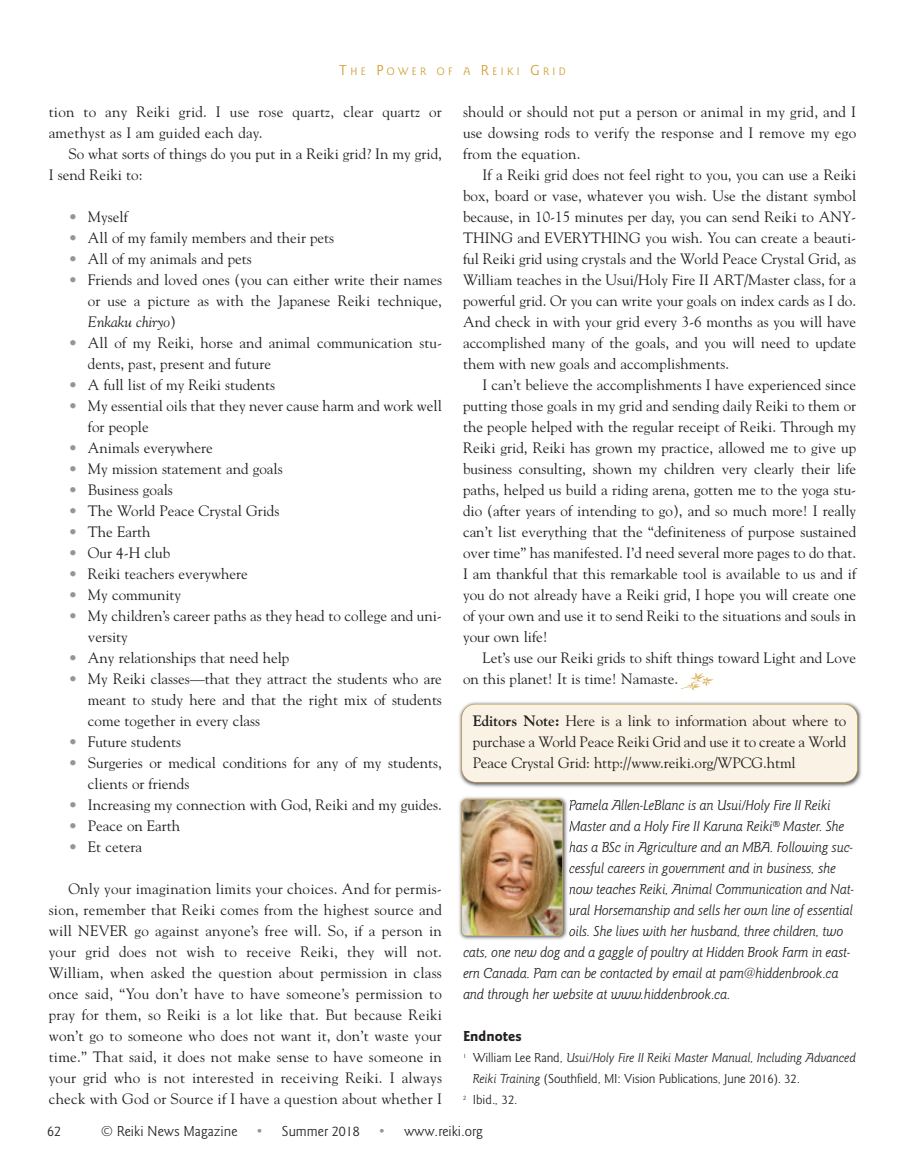
<style>
.page{position:relative;width:905px;height:1175px;background:#fff}
.page>*{position:absolute;margin:0;border:0;box-sizing:border-box;transform-origin:0 0}
.t1{font:15px/21px "Goudy";color:#231f20}
.t2{font:italic 15px "Goudy Sans Pro";letter-spacing:-.02em;color:#231f20}
.t3{font:15px "Goudy Sans Pro";color:#231f20}
.t4{font:700 15px "Goudy Sans Pro";color:#231f20}
.t5{font:13.5px "Goudy Sans Pro";letter-spacing:-.015em;color:#231f20}
.t6{font:italic 13.5px "Goudy Sans Pro";letter-spacing:-.015em;color:#231f20}
.t7{font:11.25px "Goudy Sans Pro";letter-spacing:.31em;color:#cf9b2a}
.s1{font-size:15px}
.s2{color:#939598}
.s3{font-style:italic}
.s4{font-weight:700}
.s5{font-style:normal}
</style>
<div class="page">
<img style="left:459px;top:702px;width:403px;height:86px">
<div style="left:462px;top:704px;width:395px;height:78px;background:#f9f2e5;border-radius:14px"></div>
<div style="left:461px;top:704px;width:396px;height:78px;border:1px solid #cf9b2a;border-radius:14px"></div>
<img style="left:459px;top:797px;width:112px;height:143px">
<svg style="left:569px;top:799px;width:2px;height:11px"></svg>
<svg style="left:569px;top:820px;width:2px;height:11px"></svg>
<svg style="left:569px;top:841px;width:2px;height:11px"></svg>
<svg style="left:569px;top:865px;width:2px;height:10px"></svg>
<svg style="left:569px;top:886px;width:2px;height:8px"></svg>
<svg style="left:569px;top:907px;width:2px;height:8px"></svg>
<svg style="left:569px;top:929px;width:2px;height:7px"></svg>
<img style="left:462px;top:799px;width:100px;height:136px;border-radius:4px">
<div style="left:461px;top:799px;width:101px;height:137px;border:1px solid #cf9b2a;border-radius:5px"></div>
<p class="t7" style="left:339px;top:67px;width:228px"><span class="s1">T</span>HE <span class="s1">P</span>OWER OF A <span class="s1">R</span>EIKI <span class="s1">G</span>RID</p>
<p class="t1" style="left:49px;top:101px;width:395px">tion to any Reiki grid. I use rose quartz, clear quartz or amethyst as I am guided each day.</p>
<p class="t1" style="left:49px;top:143px;width:395px;text-indent:20px">So what sorts of things do you put in a Reiki grid? In my grid,<br>I send Reiki to:</p>
<p class="t1" style="left:68px;top:206px;width:61px"><span class="s2">•</span> Myself</p>
<p class="t1" style="left:68px;top:227px;width:267px"><span class="s2">•</span> All of my family members and their pets</p>
<p class="t1" style="left:68px;top:248px;width:185px"><span class="s2">•</span> All of my animals and pets</p>
<p class="t1" style="left:88px;top:269px;width:355px;text-align:justify;text-indent:-20px"><span class="s2">•</span> Friends and loved ones (you can either write their names or use a picture as with the Japanese Reiki technique, <span class="s3">Enkaku chiryo</span>)</p>
<p class="t1" style="left:88px;top:332px;width:355px;text-indent:-20px"><span class="s2">•</span> All of my Reiki, horse and animal communication stu&shy;dents, past, present and future</p>
<p class="t1" style="left:68px;top:374px;width:208px"><span class="s2">•</span> A full list of my Reiki students</p>
<p class="t1" style="left:88px;top:395px;width:355px;text-indent:-20px"><span class="s2">•</span> My essential oils that they never cause harm and work well for people</p>
<p class="t1" style="left:68px;top:437px;width:146px"><span class="s2">•</span> Animals everywhere</p>
<p class="t1" style="left:68px;top:458px;width:216px"><span class="s2">•</span> My mission statement and goals</p>
<p class="t1" style="left:68px;top:479px;width:106px"><span class="s2">•</span> Business goals</p>
<p class="t1" style="left:68px;top:500px;width:212px"><span class="s2">•</span> The World Peace Crystal Grids</p>
<p class="t1" style="left:68px;top:521px;width:83px"><span class="s2">•</span> The Earth</p>
<p class="t1" style="left:68px;top:542px;width:103px"><span class="s2">•</span> Our 4-H club</p>
<p class="t1" style="left:68px;top:563px;width:181px"><span class="s2">•</span> Reiki teachers everywhere</p>
<p class="t1" style="left:68px;top:584px;width:114px"><span class="s2">•</span> My community</p>
<p class="t1" style="left:88px;top:605px;width:355px;text-indent:-20px"><span class="s2">•</span> My children’s career paths as they head to college and uni&shy;versity</p>
<p class="t1" style="left:68px;top:647px;width:222px"><span class="s2">•</span> Any relationships that need help</p>
<p class="t1" style="left:88px;top:668px;width:355px;text-align:justify;text-indent:-20px"><span class="s2">•</span> My Reiki classes—that they attract the students who are meant to study here and that the right mix of students come together in every class</p>
<p class="t1" style="left:68px;top:731px;width:114px"><span class="s2">•</span> Future students</p>
<p class="t1" style="left:88px;top:752px;width:355px;text-indent:-20px"><span class="s2">•</span> Surgeries or medical conditions for any of my students, clients or friends</p>
<p class="t1" style="left:68px;top:794px;width:375px"><span class="s2">•</span> Increasing my connection with God, Reiki and my guides.</p>
<p class="t1" style="left:68px;top:815px;width:113px"><span class="s2">•</span> Peace on Earth</p>
<p class="t1" style="left:68px;top:836px;width:75px"><span class="s2">•</span> Et cetera</p>
<p class="t1" style="left:49px;top:878px;width:395px;text-align:justify;text-indent:20px">Only your imagination limits your choices. And for permis&shy;sion, remember that Reiki comes from the highest source and will NEVER go against anyone’s free will. So, if a person in your grid does not wish to receive Reiki, they will not.<br>William, when asked the question about permission in class once said, “You don’t have to have someone’s permission to pray for them, so Reiki is a lot like that. But because Reiki won’t go to someone who does not want it, don’t waste your time.” That said, it does not make sense to have someone in your grid who is not interested in receiving Reiki. I always check with God or Source if I have a question about whether I</p>
<p class="t1" style="left:463px;top:101px;width:395px;text-align:justify">should or should not put a person or animal in my grid, and I use dowsing rods to verify the response and I remove my ego from the equation.</p>
<p class="t1" style="left:463px;top:164px;width:395px;text-align:justify;text-indent:20px">If a Reiki grid does not feel right to you, you can use a Reiki box, board or vase, whatever you wish. Use the distant symbol because, in 10-15 minutes per day, you can send Reiki to ANY-THING and EVERYTHING you wish. You can create a beauti&shy;ful Reiki grid using crystals and the World Peace Crystal Grid, as William teaches in the Usui/Holy Fire II ART/Master class, for a powerful grid. Or you can write your goals on index cards as I do.<br>And check in with your grid every 3-6 months as you will have accomplished many of the goals, and you will need to update them with new goals and accomplishments.</p>
<p class="t1" style="left:463px;top:374px;width:395px;text-align:justify;text-indent:20px">I can’t believe the accomplishments I have experienced since putting those goals in my grid and sending daily Reiki to them or the people helped with the regular receipt of Reiki. Through my Reiki grid, Reiki has grown my practice, allowed me to give up business consulting, shown my children very clearly their life paths, helped us build a riding arena, gotten me to the yoga stu&shy;dio (after years of intending to go), and so much more! I really can’t list everything that the “definiteness of purpose sustained over time” has manifested. I’d need several more pages to do that.<br>I am thankful that this remarkable tool is available to us and if you do not already have a Reiki grid, I hope you will create one of your own and use it to send Reiki to the situations and souls in your own life!</p>
<p class="t1" style="left:463px;top:647px;width:395px;text-indent:20px">Let’s use our Reiki grids to shift things toward Light and Love on this planet! It is time! Namaste.</p>
<p class="t1" style="left:472px;top:710px;width:375px;text-align:justify"><span class="s4">Editors Note:</span> Here is a link to information about where to purchase a World Peace Reiki Grid and use it to create a World Peace Crystal Grid: http://www.reiki.org/WPCG.html</p>
<p class="t2" style="left:568px;top:799px;width:263px">Pamela Allen-LeBlanc is an Usui/Holy Fire II Reiki</p>
<p class="t2" style="left:568px;top:820px;width:277px">Master and a Holy Fire II Karuna Reiki® Master. She</p>
<p class="t2" style="left:569px;top:841px;width:286px">has a BSc in Agriculture and an MBA. Following suc-</p>
<p class="t2" style="left:569px;top:862px;width:268px">cessful careers in government and in business, she</p>
<p class="t2" style="left:569px;top:883px;width:287px">now teaches Reiki, Animal Communication and Nat-</p>
<p class="t2" style="left:569px;top:904px;width:285px">ural Horsemanship and sells her own line of essential</p>
<p class="t2" style="left:569px;top:925px;width:276px">oils. She lives with her husband, three children, two</p>
<p class="t2" style="left:463px;top:946px;width:389px">cats, one new dog and a gaggle of poultry at Hidden Brook Farm in east-</p>
<p class="t2" style="left:463px;top:967px;width:377px">ern Canada. Pam can be contacted by email at pam@hiddenbrook.ca</p>
<p class="t2" style="left:463px;top:988px;width:269px">and through her website at www.hiddenbrook.ca.</p>
<p class="t4" style="left:463px;top:1030px;width:60px">Endnotes</p>
<p class="t6" style="left:463px;top:1052px;width:394px"><sup>1</sup> <span class="s5">William Lee Rand,</span> Usui/Holy Fire II Reiki Master Manual, Including Advanced</p>
<p class="t5" style="left:472px;top:1073px;width:329px"><span class="s3">Reiki Training</span> (Southfield, MI: Vision Publications, June 2016). 32.</p>
<p class="t5" style="left:463px;top:1094px;width:56px"><sup>2</sup> Ibid., 32.</p>
<p class="t3" style="left:47px;top:1125px;width:15px">62</p>
<p class="t3" style="left:101px;top:1125px;width:138px">© Reiki News Magazine</p>
<p class="t3" style="left:256px;top:1125px;width:105px"><span class="s2">•</span> Summer 2018</p>
<p class="t3" style="left:378px;top:1125px;width:106px"><span class="s2">•</span> www.reiki.org</p>
</div>
